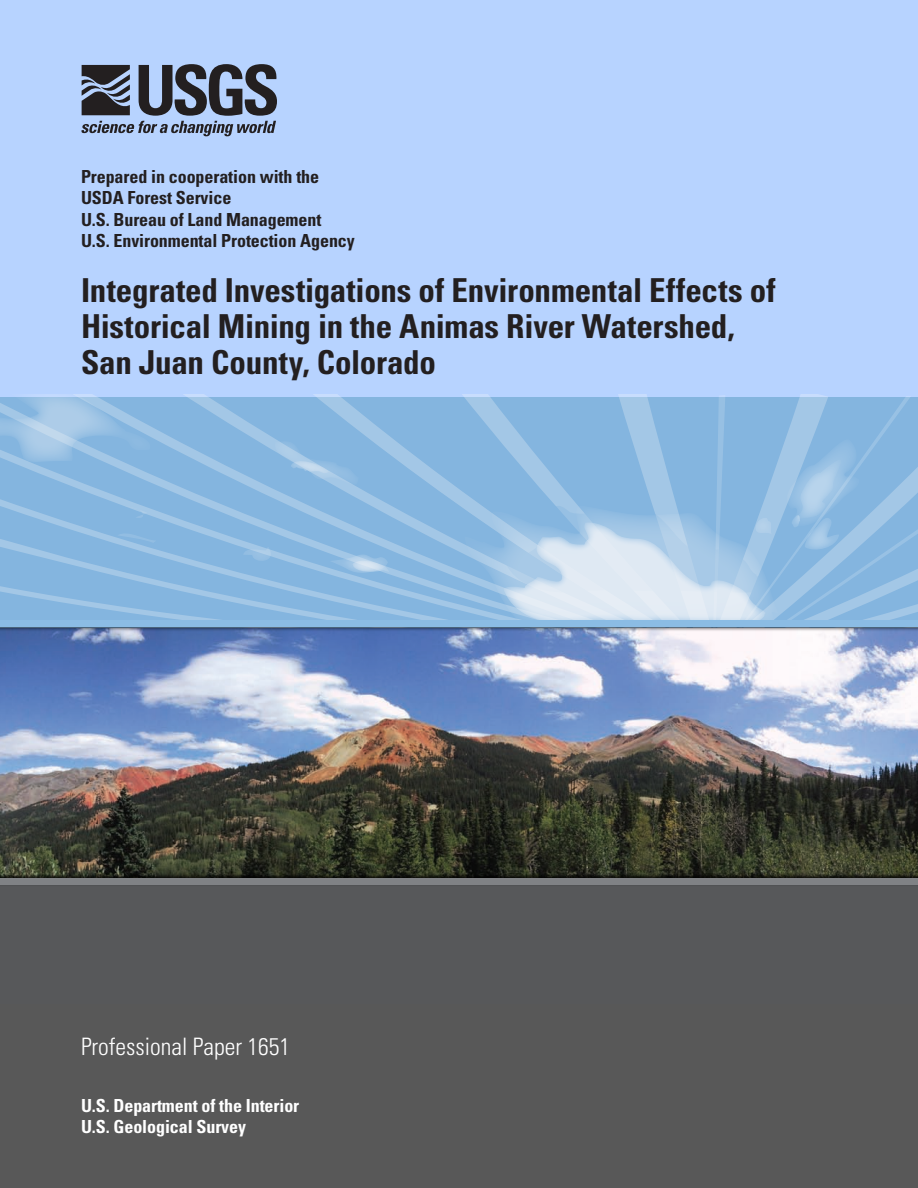
<style>
.page{position:relative;width:918px;height:1188px;background:#fff}
.page>*{position:absolute;margin:0;border:0;box-sizing:border-box;transform-origin:0 0}
.t1{font:700 condensed 33px/36px "Univers";letter-spacing:-.005em;color:#231f20}
.t2{font:300 condensed 24px "Univers";color:#fff}
.t3{font:700 condensed 18px/21px "Univers";letter-spacing:-.005em;color:#231f20}
.t4{font:700 condensed 18px/21px "Univers";letter-spacing:-.005em;color:#fff}
</style>
<div class="page">
<div style="left:0;top:0;width:918px;height:411px;background:#b7d3ff"></div>
<div style="left:0;top:825px;width:918px;height:363px;background:#585858"></div>
<img style="left:0;top:669px;width:918px;height:180px">
<img style="left:0;top:849px;width:918px;height:29px">
<div style="left:0;top:878px;width:918px;height:7px;background:#808285"></div>
<svg style="left:0;top:395px;width:918px;height:274px"></svg>
<svg style="left:81px;top:64px;width:196px;height:72px"></svg>
<p class="t3" style="left:81px;top:166px;width:275px">Prepared in cooperation with the<br>USDA Forest Service<br>U.S. Bureau of Land Management<br>U.S. Environmental Protection Agency</p>
<p class="t1" style="left:81px;top:272px;width:696px">Integrated Investigations of Environmental Effects of<br>Historical Mining in the Animas River Watershed,<br>San Juan County, Colorado</p>
<p class="t2" style="left:81px;top:1032px;width:211px">Professional Paper 1651</p>
<p class="t4" style="left:81px;top:1095px;width:220px">U.S. Department of the Interior<br>U.S. Geological Survey</p>
</div>
